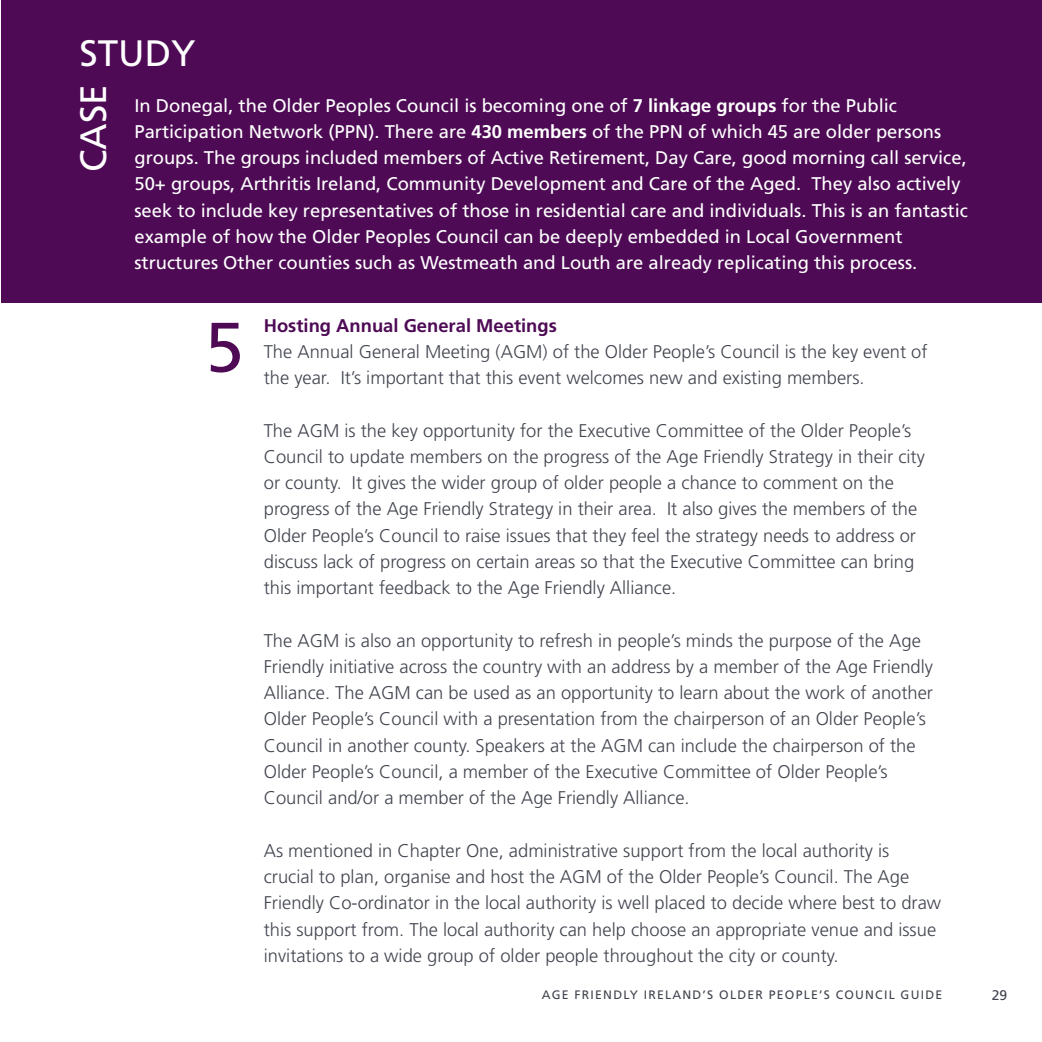
<style>
.page{position:relative;width:1042px;height:1042px;background:#fff}
.page>*{position:absolute;margin:0;border:0;box-sizing:border-box;transform-origin:0 0}
.t1{font:70px "Frutiger";color:#4e0a55}
.t2{font:36.75px "Frutiger";color:#fff}
.t3{font:300 18.38px/26.2px "Frutiger";color:#42454f}
.t4{font:18.38px/26.2px "Frutiger";color:#fff}
.t5{font:700 18.38px "Frutiger";color:#4e0a55}
.t6{font:14px "Frutiger";color:#42454f}
.t7{font:12.25px "Frutiger";letter-spacing:.1em;color:#42454f}
.s1{font-weight:700}
</style>
<div class="page">
<div style="left:2px;top:0;width:1040px;height:303px;background:#4e0a55"></div>
<h2 class="t2" style="left:79px;top:32px;width:118px">STUDY</h2>
<h2 class="t2" style="left:72px;top:172px;width:89px;rotate:-90deg">CASE</h2>
<p class="t4" style="left:134px;top:92px;width:835px">In Donegal, the Older Peoples Council is becoming one of <span class="s1">7 linkage groups</span> for the Public Participation Network (PPN). There are <span class="s1">430 members</span> of the PPN of which 45 are older persons groups. The groups included members of Active Retirement, Day Care, good morning call service, 50+ groups, Arthritis Ireland, Community Development and Care of the Aged. They also actively seek to include key representatives of those in residential care and individuals. This is an fantastic example of how the Older Peoples Council can be deeply embedded in Local Government structures Other counties such as Westmeath and Louth are already replicating this process.</p>
<h1 class="t1" style="left:205px;top:306px;width:40px">5</h1>
<p class="t5" style="left:264px;top:314px;width:295px">Hosting Annual General Meetings</p>
<p class="t3" style="left:264px;top:338px;width:665px">The Annual General Meeting (AGM) of the Older People’s Council is the key event of the year. It’s important that this event welcomes new and existing members.</p>
<p class="t3" style="left:264px;top:417px;width:662px">The AGM is the key opportunity for the Executive Committee of the Older People’s Council to update members on the progress of the Age Friendly Strategy in their city or county. It gives the wider group of older people a chance to comment on the progress of the Age Friendly Strategy in their area. It also gives the members of the Older People’s Council to raise issues that they feel the strategy needs to address or discuss lack of progress on certain areas so that the Executive Committee can bring this important feedback to the Age Friendly Alliance.</p>
<p class="t3" style="left:264px;top:627px;width:671px">The AGM is also an opportunity to refresh in people’s minds the purpose of the Age Friendly initiative across the country with an address by a member of the Age Friendly Alliance. The AGM can be used as an opportunity to learn about the work of another Older People’s Council with a presentation from the chairperson of an Older People’s Council in another county. Speakers at the AGM can include the chairperson of the Older People’s Council, a member of the Executive Committee of Older People’s Council and/or a member of the Age Friendly Alliance.</p>
<p class="t3" style="left:264px;top:837px;width:679px">As mentioned in Chapter One, administrative support from the local authority is crucial to plan, organise and host the AGM of the Older People’s Council. The Age Friendly Co-ordinator in the local authority is well placed to decide where best to draw this support from. The local authority can help choose an appropriate venue and issue invitations to a wide group of older people throughout the city or county.</p>
<p class="t7" style="left:542px;top:987px;width:402px">AGE FRIENDLY IRELAND’S OLDER PEOPLE’S COUNCIL GUIDE</p>
<p class="t6" style="left:991px;top:987px;width:17px">29</p>
</div>
